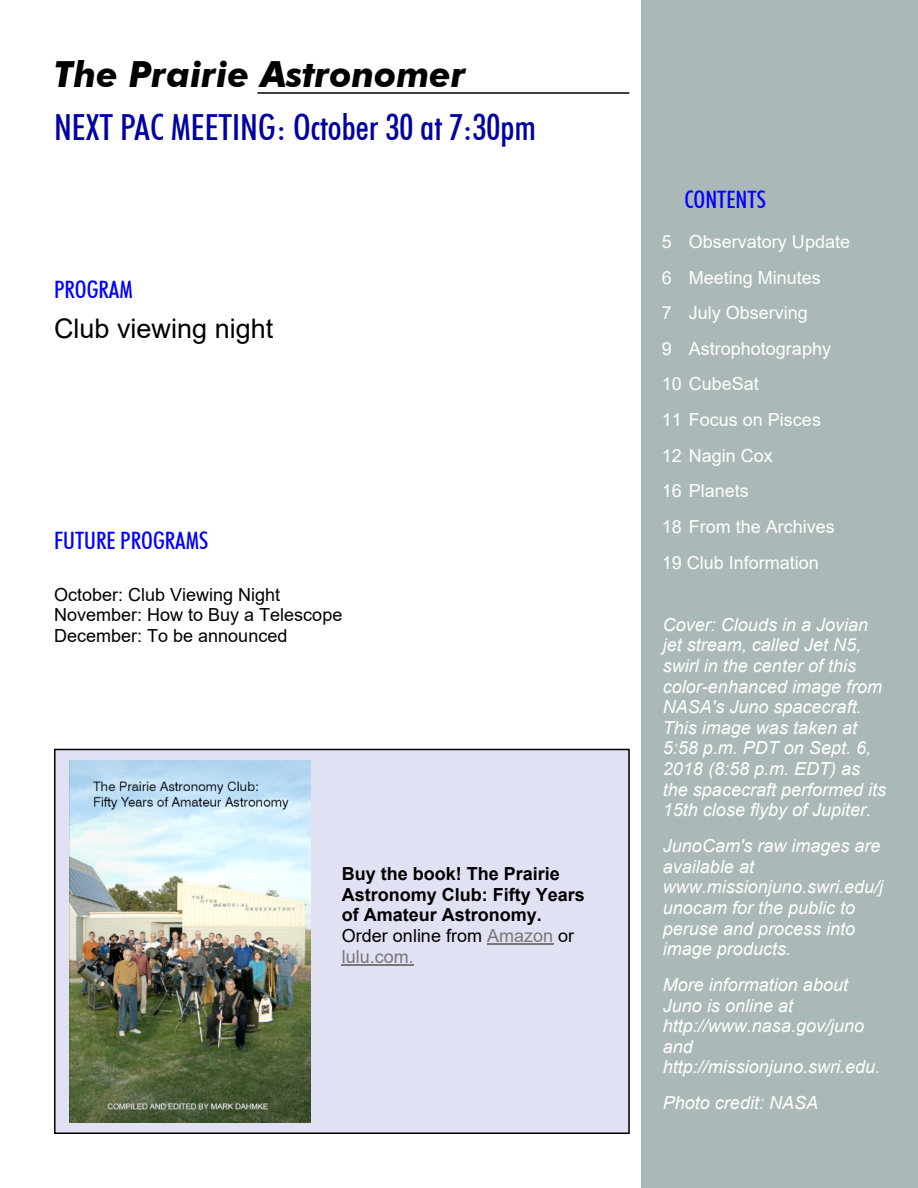
<style>
.page{position:relative;width:918px;height:1188px;background:#fff}
.page>*{position:absolute;margin:0;border:0;box-sizing:border-box;transform-origin:0 0}
.t1{font:500 condensed 36px "Futura BT";color:#0100a1}
.t2{font:italic 700 36px "Futura BT";color:#000}
.t3{font:27px "Arial";color:#000}
.t4{font:500 condensed 24px "Futura BT";color:#00f}
.t5{font:italic 18px/20.7px "Arial";color:#fff}
.t6{font:18px/35.7px "Arial";color:#fff}
.t7{font:700 18px/20.7px "Arial";color:#000}
.t8{font:18px/20.7px "Arial";color:#000}
.s1{font-weight:400}
.s2{font-weight:400;color:#777}
</style>
<div class="page">
<div style="left:641px;top:0;width:277px;height:1188px;background:#abb8b8"></div>
<hr style="left:257px;top:92px;width:372px;height:2px;background:#000">
<div style="left:54px;top:749px;width:576px;height:385px;background:#e0e2f4;border:2px solid #000"></div>
<img style="left:69px;top:760px;width:242px;height:363px">
<hr style="left:487px;top:943px;width:66px;height:2px;background:#777">
<hr style="left:342px;top:964px;width:72px;height:1px;background:#777">
<h1 class="t2" style="left:54px;top:60px;width:414px">The Prairie Astronomer</h1>
<h1 class="t1" style="left:54px;top:113px;width:484px">NEXT PAC MEETING: October 30 at 7:30pm</h1>
<h3 class="t4" style="left:54px;top:280px;width:80px">PROGRAM</h3>
<h2 class="t3" style="left:54px;top:318px;width:221px">Club viewing night</h2>
<h3 class="t4" style="left:54px;top:531px;width:156px">FUTURE PROGRAMS</h3>
<p class="t8" style="left:54px;top:586px;width:290px">October: Club Viewing Night<br>November: How to Buy a Telescope<br>December: To be announced</p>
<p class="t7" style="left:342px;top:865px;width:245px">Buy the book! The Prairie<br>Astronomy Club: Fifty Years of Amateur Astronomy.<br><span class="s1">Order online from</span> <span class="s2">Amazon</span> <span class="s1">or </span><span class="s2">lulu.com.</span></p>
<h3 class="t4" style="left:684px;top:190px;width:83px">CONTENTS</h3>
<p class="t6" style="left:662px;top:225px;width:190px">5 Observatory Update<br>6 Meeting Minutes<br>7 July Observing<br>9 Astrophotography<br>10 CubeSat<br>11 Focus on Pisces<br>12 Nagin Cox<br>16 Planets<br>18 From the Archives<br>19 Club Information</p>
<p class="t5" style="left:663px;top:616px;width:225px">Cover: Clouds in a Jovian jet stream, called Jet N5, swirl in the center of this color-enhanced image from<br>NASA's Juno spacecraft.<br>This image was taken at<br>5:58 p.m. PDT on Sept. 6,<br>2018 (8:58 p.m. EDT) as the spacecraft performed its<br>15th close flyby of Jupiter.</p>
<p class="t5" style="left:663px;top:837px;width:222px">JunoCam's raw images are available at www.missionjuno.swri.edu/j unocam for the public to peruse and process into image products.</p>
<p class="t5" style="left:663px;top:976px;width:219px">More information about<br>Juno is online at http://www.nasa.gov/juno and http://missionjuno.swri.edu.</p>
<p class="t5" style="left:663px;top:1094px;width:157px">Photo credit: NASA</p>
</div>
